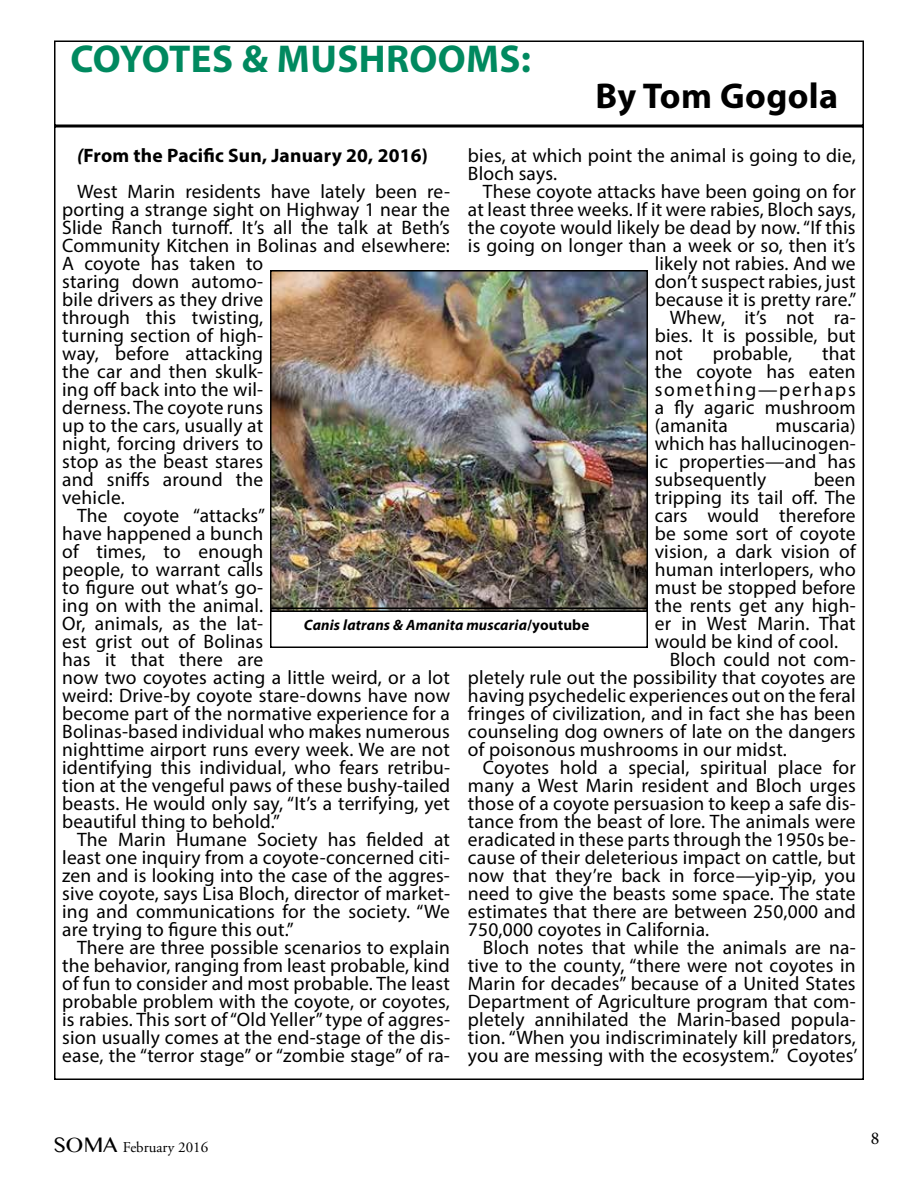
<style>
.page{position:relative;width:918px;height:1188px;background:#fff}
.page>*{position:absolute;margin:0;border:0;box-sizing:border-box;transform-origin:0 0}
.t1{font:700 39px "Myriad Pro";letter-spacing:.01em;color:#00895f}
.t2{font:700 36px "Myriad Pro";letter-spacing:.01em;color:#000}
.t3{font:19.5px/18px "Myriad Pro";letter-spacing:.01em;color:#000}
.t4{font:18px "Minion Pro";color:#000}
.t5{font:italic 700 15px "Myriad Pro";letter-spacing:.01em;color:#000}
.t6{font:15px "Adobe Garamond Pro";color:#000}
.s1{font-weight:700;font-style:italic}
.s2{font-weight:700}
.s3{font-style:normal}
.s4{font-family:"Oriya MN";font-size:21px}
</style>
<div class="page">
<div style="left:54px;top:40px;width:810px;height:86px;border:2px solid #000"></div>
<img style="left:273px;top:273px;width:372px;height:335px">
<div style="left:270px;top:270px;width:378px;height:342px;border:2px solid #000"></div>
<div style="left:270px;top:608px;width:378px;height:40px;border:2px solid #000"></div>
<h1 class="t1" style="left:70px;top:33px;width:462px">COYOTES &amp; MUSHROOMS:</h1>
<h2 class="t2" style="left:596px;top:72px;width:244px">By Tom Gogola</h2>
<p class="t3" style="left:77px;top:137px;width:374px;line-height:36px"><span class="s1">(</span><span class="s2">From the Pacific Sun, January 20, 2016)<br></span>West Marin residents have lately been re-</p>
<p class="t3" style="left:62px;top:200px;width:389px">porting a strange sight on Highway 1 near the</p>
<p class="t3" style="left:62px;top:218px;width:389px">Slide Ranch turnoff. It’s all the talk at Beth’s</p>
<p class="t3" style="left:62px;top:236px;width:389px">Community Kitchen in Bolinas and elsewhere:</p>
<p class="t3" style="left:62px;top:254px;width:203px">A coyote has taken to</p>
<p class="t3" style="left:62px;top:272px;width:203px">staring down automo-</p>
<p class="t3" style="left:62px;top:290px;width:202px">bile drivers as they drive</p>
<p class="t3" style="left:62px;top:308px;width:203px">through this twisting,</p>
<p class="t3" style="left:62px;top:326px;width:203px">turning section of high-</p>
<p class="t3" style="left:62px;top:344px;width:202px">way, before attacking</p>
<p class="t3" style="left:62px;top:362px;width:203px">the car and then skulk-</p>
<p class="t3" style="left:62px;top:380px;width:202px">ing off back into the wil-</p>
<p class="t3" style="left:62px;top:398px;width:202px">derness. The coyote runs</p>
<p class="t3" style="left:62px;top:416px;width:202px">up to the cars, usually at</p>
<p class="t3" style="left:62px;top:434px;width:203px">night, forcing drivers to</p>
<p class="t3" style="left:62px;top:452px;width:203px">stop as the beast stares</p>
<p class="t3" style="left:62px;top:470px;width:202px">and sniffs around the</p>
<p class="t3" style="left:62px;top:488px;width:64px">vehicle.</p>
<p class="t3" style="left:77px;top:506px;width:189px">The coyote “attacks”</p>
<p class="t3" style="left:62px;top:524px;width:203px">have happened a bunch</p>
<p class="t3" style="left:62px;top:542px;width:203px">of times, to enough</p>
<p class="t3" style="left:62px;top:560px;width:203px">people, to warrant calls</p>
<p class="t3" style="left:62px;top:578px;width:203px">to figure out what’s go-</p>
<p class="t3" style="left:62px;top:596px;width:202px">ing on with the animal.</p>
<p class="t3" style="left:62px;top:614px;width:203px">Or, animals, as the lat-</p>
<p class="t3" style="left:62px;top:632px;width:203px">est grist out of Bolinas</p>
<p class="t3" style="left:62px;top:650px;width:203px">has it that there are</p>
<p class="t3" style="left:62px;top:668px;width:389px">now two coyotes acting a little weird, or a lot</p>
<p class="t3" style="left:62px;top:686px;width:389px">weird: Drive-by coyote stare-downs have now</p>
<p class="t3" style="left:62px;top:704px;width:389px">become part of the normative experience for a</p>
<p class="t3" style="left:62px;top:722px;width:389px">Bolinas-based individual who makes numerous</p>
<p class="t3" style="left:62px;top:740px;width:389px">nighttime airport runs every week. We are not</p>
<p class="t3" style="left:62px;top:758px;width:389px">identifying this individual, who fears retribu-</p>
<p class="t3" style="left:62px;top:776px;width:389px">tion at the vengeful paws of these bushy-tailed</p>
<p class="t3" style="left:62px;top:794px;width:389px">beasts. He would only say, “It’s a terrifying, yet</p>
<p class="t3" style="left:62px;top:812px;width:219px">beautiful thing to behold.”</p>
<p class="t3" style="left:77px;top:830px;width:374px">The Marin Humane Society has fielded at</p>
<p class="t3" style="left:62px;top:848px;width:389px">least one inquiry from a coyote-concerned citi-</p>
<p class="t3" style="left:62px;top:866px;width:389px">zen and is looking into the case of the aggres-</p>
<p class="t3" style="left:62px;top:884px;width:389px">sive coyote, says Lisa Bloch, director of market-</p>
<p class="t3" style="left:62px;top:902px;width:389px">ing and communications for the society. “We</p>
<p class="t3" style="left:62px;top:920px;width:233px">are trying to figure this out.”</p>
<p class="t3" style="left:77px;top:938px;width:374px">There are three possible scenarios to explain</p>
<p class="t3" style="left:62px;top:956px;width:389px">the behavior, ranging from least probable, kind</p>
<p class="t3" style="left:62px;top:974px;width:389px">of fun to consider and most probable. The least</p>
<p class="t3" style="left:62px;top:992px;width:389px">probable problem with the coyote, or coyotes,</p>
<p class="t3" style="left:62px;top:1010px;width:389px">is rabies. This sort of “Old Yeller” type of aggres-</p>
<p class="t3" style="left:62px;top:1028px;width:389px">sion usually comes at the end-stage of the dis-</p>
<p class="t3" style="left:62px;top:1046px;width:389px">ease, the “terror stage” or “zombie stage” of ra-</p>
<p class="t3" style="left:468px;top:146px;width:389px">bies, at which point the animal is going to die,<br>Bloch says.</p>
<p class="t3" style="left:483px;top:182px;width:374px">These coyote attacks have been going on for</p>
<p class="t3" style="left:468px;top:200px;width:389px">at least three weeks. If it were rabies, Bloch says,</p>
<p class="t3" style="left:468px;top:218px;width:389px">the coyote would likely be dead by now. “If this</p>
<p class="t3" style="left:468px;top:236px;width:389px">is going on longer than a week or so, then it’s</p>
<p class="t3" style="left:655px;top:254px;width:203px">likely not rabies. And we</p>
<p class="t3" style="left:655px;top:272px;width:203px">don’t suspect rabies, just</p>
<p class="t3" style="left:655px;top:290px;width:203px">because it is pretty rare.”</p>
<p class="t3" style="left:670px;top:308px;width:187px">Whew, it’s not ra-</p>
<p class="t3" style="left:655px;top:326px;width:203px">bies. It is possible, but</p>
<p class="t3" style="left:655px;top:344px;width:30px">not</p>
<p class="t3" style="left:713px;top:344px;width:81px">probable,</p>
<p class="t3" style="left:655px;top:344px;width:203px;text-align:justify;text-indent:167px">that the coyote has eaten something—perhaps a fly agaric mushroom (amanita</p>
<p class="t3" style="left:655px;top:416px;width:203px;text-align:justify;text-indent:121px">muscaria) which has hallucinogen&shy;ic properties—and has subsequently</p>
<p class="t3" style="left:814px;top:470px;width:44px">been</p>
<p class="t3" style="left:655px;top:488px;width:203px">tripping its tail off. The</p>
<p class="t3" style="left:655px;top:506px;width:203px">cars would therefore</p>
<p class="t3" style="left:655px;top:524px;width:203px">be some sort of coyote</p>
<p class="t3" style="left:655px;top:542px;width:203px">vision, a dark vision of</p>
<p class="t3" style="left:655px;top:560px;width:202px">human interlopers, who</p>
<p class="t3" style="left:655px;top:578px;width:202px">must be stopped before</p>
<p class="t3" style="left:655px;top:596px;width:202px">the rents get any high-</p>
<p class="t3" style="left:655px;top:614px;width:203px">er in West Marin. That</p>
<p class="t3" style="left:655px;top:632px;width:185px">would be kind of cool.</p>
<p class="t3" style="left:670px;top:650px;width:188px">Bloch could not com-</p>
<p class="t3" style="left:468px;top:668px;width:389px">pletely rule out the possibility that coyotes are</p>
<p class="t3" style="left:468px;top:686px;width:389px">having psychedelic experiences out on the feral</p>
<p class="t3" style="left:468px;top:704px;width:389px">fringes of civilization, and in fact she has been</p>
<p class="t3" style="left:468px;top:722px;width:389px">counseling dog owners of late on the dangers</p>
<p class="t3" style="left:468px;top:740px;width:321px">of poisonous mushrooms in our midst.</p>
<p class="t3" style="left:483px;top:758px;width:374px">Coyotes hold a special, spiritual place for</p>
<p class="t3" style="left:468px;top:776px;width:389px">many a West Marin resident and Bloch urges</p>
<p class="t3" style="left:468px;top:794px;width:389px">those of a coyote persuasion to keep a safe dis-</p>
<p class="t3" style="left:468px;top:812px;width:389px">tance from the beast of lore. The animals were</p>
<p class="t3" style="left:468px;top:830px;width:389px">eradicated in these parts through the 1950s be-</p>
<p class="t3" style="left:468px;top:848px;width:389px">cause of their deleterious impact on cattle, but</p>
<p class="t3" style="left:468px;top:866px;width:389px">now that they’re back in force—yip-yip, you</p>
<p class="t3" style="left:468px;top:884px;width:389px">need to give the beasts some space. The state</p>
<p class="t3" style="left:468px;top:902px;width:389px">estimates that there are between 250,000 and</p>
<p class="t3" style="left:468px;top:920px;width:243px">750,000 coyotes in California.</p>
<p class="t3" style="left:483px;top:938px;width:374px">Bloch notes that while the animals are na-</p>
<p class="t3" style="left:468px;top:956px;width:389px">tive to the county, “there were not coyotes in</p>
<p class="t3" style="left:468px;top:974px;width:389px">Marin for decades” because of a United States</p>
<p class="t3" style="left:468px;top:992px;width:389px">Department of Agriculture program that com-</p>
<p class="t3" style="left:468px;top:1010px;width:389px">pletely annihilated the Marin-based popula-</p>
<p class="t3" style="left:468px;top:1028px;width:389px">tion. “When you indiscriminately kill predators,</p>
<p class="t3" style="left:468px;top:1046px;width:391px">you are messing with the ecosystem.” Coyotes’</p>
<p class="t5" style="left:304px;top:615px;width:287px">Canis latrans &amp; Amanita muscaria<span class="s3">/youtube</span></p>
<p class="t6" style="left:54px;top:1138px;width:156px"><span class="s4">SOMA</span> February 2016</p>
<p class="t4" style="left:871px;top:1126px;width:10px">8</p>
</div>
